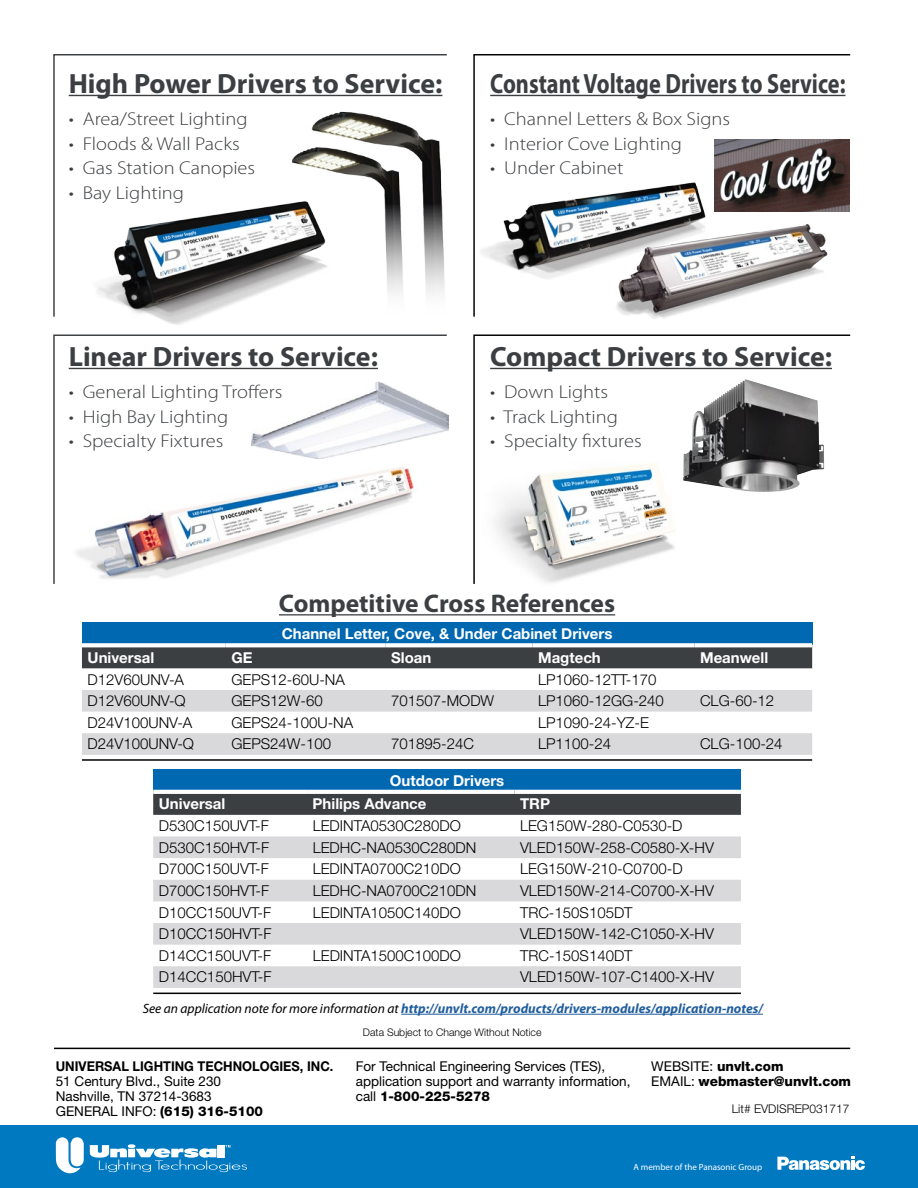
<style>
.page{position:relative;width:918px;height:1188px;background:#fff}
.page>*{position:absolute;margin:0;border:0;box-sizing:border-box;transform-origin:0 0}
.t1{font:700 27.9px "Myriad Pro";color:#3c3f42}
.t2{font:700 27.9px "Myriad Pro";color:#3c3f42;scale:.8 1}
.t3{font:700 25.65px "Myriad Pro";color:#3c3f42}
.t4{font:300 18.6px "Myriad Pro";color:#3c3f42;scale:1.1 1}
.t5{font:300 15px "Helvetica Neue LT Std";color:#000}
.t6{font:700 15px "Helvetica Neue LT Std";color:#fff}
.t7{font:13.5px/15px "Helvetica Neue LT Std";color:#000}
.t8{font:italic 700 13.5px "Myriad Pro";color:#215e9e}
.t9{font:800 13.5px/15px "Helvetica Neue LT Std";color:#000}
.t10{font:700 13.5px "Helvetica Neue LT Std";color:#000;scale:.95 1}
.t11{font:300 12px "Helvetica Neue LT Std";color:#000}
.t12{font:300 10.5px "Helvetica Neue LT Std";color:#000}
.t13{font:9px "Myriad Pro";color:#fff}
.s1{font-weight:400;color:#000}
.s2{font-weight:800}
.s3{font-weight:400}
</style>
<div class="page">
<svg style="left:473px;top:54px;width:378px;height:263px"></svg>
<hr style="left:401px;top:1014px;width:362px;height:1px;background:#215e9e">
<img style="left:475px;top:158px;width:255px;height:140px">
<svg style="left:53px;top:334px;width:394px;height:250px"></svg>
<svg style="left:473px;top:334px;width:378px;height:250px"></svg>
<img style="left:78px;top:318px;width:262px;height:17px">
<svg style="left:53px;top:54px;width:394px;height:264px"></svg>
<hr style="left:69px;top:95px;width:373px;height:1px;background:#3c3f42">
<hr style="left:69px;top:368px;width:309px;height:1px;background:#3c3f42">
<hr style="left:490px;top:95px;width:355px;height:1px;background:#3c3f42">
<hr style="left:490px;top:368px;width:342px;height:1px;background:#3c3f42">
<img style="left:284px;top:107px;width:163px;height:211px">
<svg style="left:377px;top:201px;width:70px;height:117px"></svg>
<img style="left:610px;top:221px;width:222px;height:98px">
<div style="left:82px;top:623px;width:730px;height:22px;background:#0067b1"></div>
<div style="left:82px;top:647px;width:730px;height:21px;background:#3c3f42"></div>
<svg style="left:82px;top:690px;width:730px;height:65px;fill:#d9d8da"></svg>
<svg style="left:82px;top:643px;width:144px;height:4px"></svg>
<svg style="left:226px;top:643px;width:160px;height:4px"></svg>
<svg style="left:386px;top:643px;width:146px;height:2px"></svg>
<svg style="left:532px;top:643px;width:162px;height:4px"></svg>
<svg style="left:694px;top:643px;width:118px;height:4px"></svg>
<div style="left:153px;top:769px;width:588px;height:23px;background:#0067b1"></div>
<div style="left:153px;top:794px;width:588px;height:21px;background:#3c3f42"></div>
<svg style="left:153px;top:836px;width:588px;height:152px;fill:#d9d8da"></svg>
<svg style="left:153px;top:790px;width:154px;height:4px"></svg>
<svg style="left:307px;top:790px;width:207px;height:4px"></svg>
<svg style="left:514px;top:790px;width:227px;height:4px"></svg>
<hr style="left:279px;top:614px;width:336px;height:1px;background:#3c3f42">
<hr style="left:54px;top:1048px;width:796px;height:1px;background:#000">
<img style="left:714px;top:139px;width:135px;height:73px">
<img style="left:251px;top:382px;width:198px;height:77px">
<img style="left:683px;top:379px;width:62px;height:111px">
<hr style="left:82px;top:759px;width:730px;height:2px;background:#000">
<hr style="left:153px;top:993px;width:588px;height:1px;background:#000">
<div style="left:0;top:1125px;width:918px;height:63px;background:#0079c1"></div>
<svg style="left:56px;top:1137px;width:28px;height:36px"></svg>
<svg style="left:90px;top:1144px;width:157px;height:28px"></svg>
<svg style="left:777px;top:1157px;width:88px;height:13px"></svg>
<h1 class="t1" style="left:69px;top:68px;width:375px">High Power Drivers to Service:</h1>
<p class="t4" style="left:69px;top:109px;width:164px">• Area/Street Lighting</p>
<p class="t4" style="left:69px;top:133px;width:157px">• Floods &amp; Wall Packs</p>
<p class="t4" style="left:69px;top:158px;width:171px">• Gas Station Canopies</p>
<p class="t4" style="left:69px;top:183px;width:106px">• Bay Lighting</p>
<h1 class="t2" style="left:490px;top:68px;width:446px">Constant Voltage Drivers to Service:</h1>
<p class="t4" style="left:490px;top:109px;width:220px">• Channel Letters &amp; Box Signs</p>
<p class="t4" style="left:490px;top:133px;width:176px">• Interior Cove Lighting</p>
<p class="t4" style="left:490px;top:158px;width:123px">• Under Cabinet</p>
<h1 class="t1" style="left:69px;top:341px;width:311px">Linear Drivers to Service:</h1>
<p class="t4" style="left:69px;top:382px;width:196px">• General Lighting Troffers</p>
<p class="t4" style="left:69px;top:406px;width:147px">• High Bay Lighting</p>
<p class="t4" style="left:69px;top:431px;width:142px">• Specialty Fixtures</p>
<h1 class="t1" style="left:490px;top:341px;width:343px">Compact Drivers to Service:</h1>
<p class="t4" style="left:490px;top:382px;width:109px">• Down Lights</p>
<p class="t4" style="left:490px;top:406px;width:118px">• Track Lighting</p>
<p class="t4" style="left:490px;top:431px;width:139px">• Specialty fixtures</p>
<h2 class="t3" style="left:279px;top:589px;width:338px">Competitive Cross References</h2>
<p class="t6" style="left:282px;top:625px;width:332px">Channel Letter, Cove, &amp; Under Cabinet Drivers</p>
<p class="t6" style="left:88px;top:648px;width:68px">Universal</p>
<p class="t6" style="left:231px;top:648px;width:23px">GE</p>
<p class="t6" style="left:391px;top:648px;width:42px">Sloan</p>
<p class="t6" style="left:538px;top:648px;width:64px">Magtech</p>
<p class="t6" style="left:700px;top:648px;width:70px">Meanwell</p>
<p class="t5" style="left:88px;top:670px;width:98px">D12V60UNV-A</p>
<p class="t5" style="left:231px;top:670px;width:115px">GEPS12-60U-NA</p>
<p class="t5" style="left:538px;top:670px;width:120px">LP1060-12TT-170</p>
<p class="t5" style="left:88px;top:692px;width:100px">D12V60UNV-Q</p>
<p class="t5" style="left:231px;top:692px;width:93px">GEPS12W-60</p>
<p class="t5" style="left:391px;top:692px;width:105px">701507-MODW</p>
<p class="t5" style="left:538px;top:692px;width:127px">LP1060-12GG-240</p>
<p class="t5" style="left:700px;top:692px;width:76px">CLG-60-12</p>
<p class="t5" style="left:88px;top:713px;width:106px">D24V100UNV-A</p>
<p class="t5" style="left:231px;top:713px;width:123px">GEPS24-100U-NA</p>
<p class="t5" style="left:538px;top:713px;width:112px">LP1090-24-YZ-E</p>
<p class="t5" style="left:88px;top:735px;width:108px">D24V100UNV-Q</p>
<p class="t5" style="left:231px;top:735px;width:101px">GEPS24W-100</p>
<p class="t5" style="left:391px;top:735px;width:84px">701895-24C</p>
<p class="t5" style="left:538px;top:735px;width:75px">LP1100-24</p>
<p class="t5" style="left:700px;top:735px;width:84px">CLG-100-24</p>
<p class="t6" style="left:390px;top:771px;width:116px">Outdoor Drivers</p>
<p class="t6" style="left:159px;top:795px;width:68px">Universal</p>
<p class="t6" style="left:313px;top:795px;width:115px">Philips Advance</p>
<p class="t6" style="left:520px;top:795px;width:31px">TRP</p>
<p class="t5" style="left:159px;top:817px;width:112px">D530C150UVT-F</p>
<p class="t5" style="left:313px;top:817px;width:150px">LEDINTA0530C280DO</p>
<p class="t5" style="left:520px;top:817px;width:164px">LEG150W-280-C0530-D</p>
<p class="t5" style="left:159px;top:838px;width:112px">D530C150HVT-F</p>
<p class="t5" style="left:313px;top:838px;width:165px">LEDHC-NA0530C280DN</p>
<p class="t5" style="left:520px;top:838px;width:195px">VLED150W-258-C0580-X-HV</p>
<p class="t5" style="left:159px;top:860px;width:112px">D700C150UVT-F</p>
<p class="t5" style="left:313px;top:860px;width:150px">LEDINTA0700C210DO</p>
<p class="t5" style="left:520px;top:860px;width:164px">LEG150W-210-C0700-D</p>
<p class="t5" style="left:159px;top:881px;width:112px">D700C150HVT-F</p>
<p class="t5" style="left:313px;top:881px;width:165px">LEDHC-NA0700C210DN</p>
<p class="t5" style="left:520px;top:881px;width:195px">VLED150W-214-C0700-X-HV</p>
<p class="t5" style="left:159px;top:903px;width:114px">D10CC150UVT-F</p>
<p class="t5" style="left:313px;top:903px;width:150px">LEDINTA1050C140DO</p>
<p class="t5" style="left:520px;top:903px;width:114px">TRC-150S105DT</p>
<p class="t5" style="left:159px;top:925px;width:114px">D10CC150HVT-F</p>
<p class="t5" style="left:520px;top:925px;width:195px">VLED150W-142-C1050-X-HV</p>
<p class="t5" style="left:159px;top:946px;width:114px">D14CC150UVT-F</p>
<p class="t5" style="left:313px;top:946px;width:150px">LEDINTA1500C100DO</p>
<p class="t5" style="left:520px;top:946px;width:114px">TRC-150S140DT</p>
<p class="t5" style="left:159px;top:968px;width:114px">D14CC150HVT-F</p>
<p class="t5" style="left:520px;top:968px;width:195px">VLED150W-107-C1400-X-HV</p>
<p class="t8" style="left:143px;top:1001px;width:622px"><span class="s1">See an application note for more information at</span> http://unvlt.com/products/drivers-modules/application-notes/</p>
<p class="t12" style="left:363px;top:1026px;width:180px">Data Subject to Change Without Notice</p>
<p class="t10" style="left:56px;top:1058px;width:294px">UNIVERSAL LIGHTING TECHNOLOGIES, INC.</p>
<p class="t7" style="left:56px;top:1074px;width:209px">51 Century Blvd., Suite 230<br>Nashville, TN 37214-3683<br>GENERAL INFO: <span class="s2">(615) 316-5100</span></p>
<p class="t7" style="left:356px;top:1059px;width:276px">For Technical Engineering Services (TES), application support and warranty information, call <span class="s2">1-800-225-5278</span></p>
<p class="t9" style="left:651px;top:1059px;width:201px"><span class="s3">WEBSITE:</span> unvlt.com<br><span class="s3">EMAIL:</span> webmaster@unvlt.com</p>
<p class="t11" style="left:732px;top:1101px;width:119px">Lit# EVDISREP031717</p>
<p class="t13" style="left:634px;top:1162px;width:130px">A member of the Panasonic Group</p>
</div>
